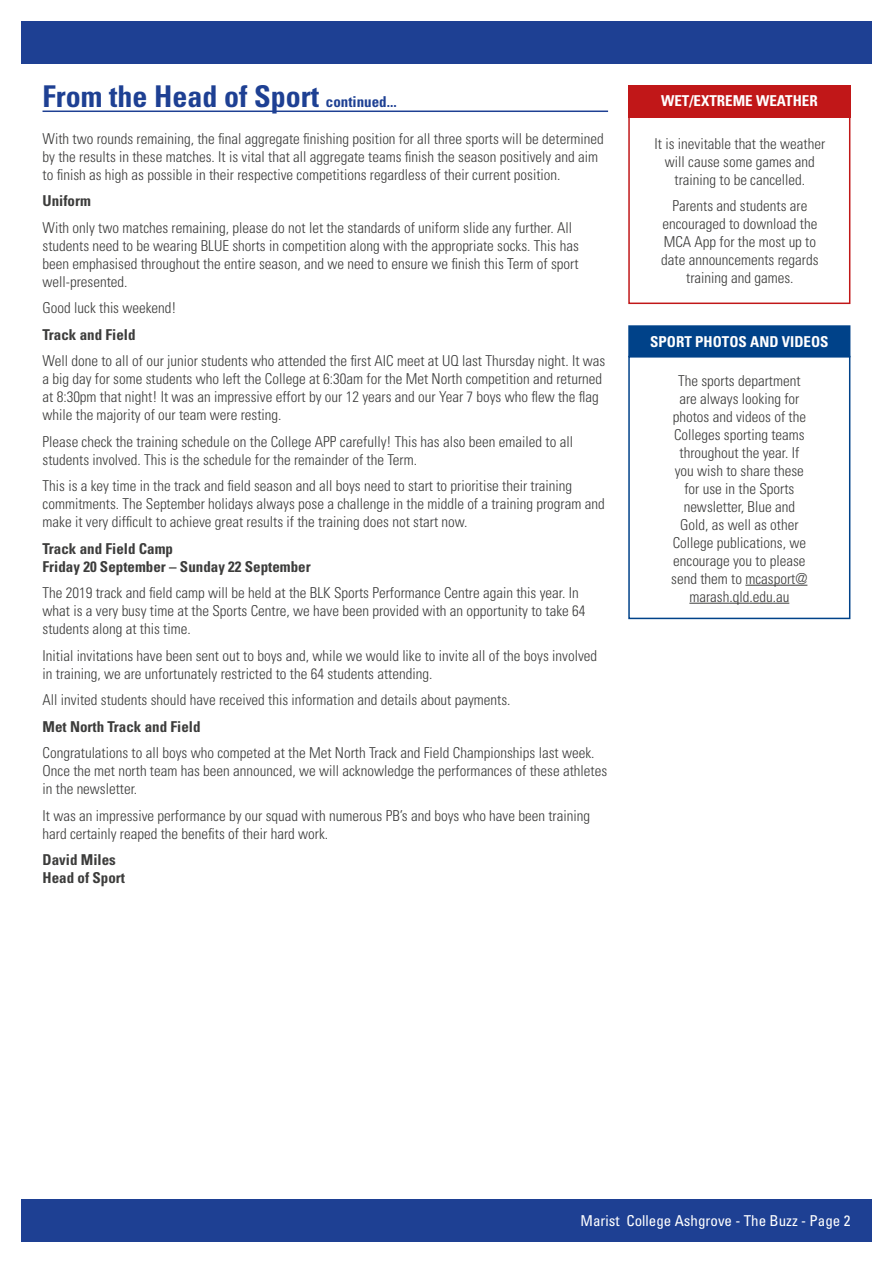
<style>
.page{position:relative;width:893px;height:1263px;background:#fff}
.page>*{position:absolute;margin:0;border:0;box-sizing:border-box;transform-origin:0 0}
.t1{font:700 condensed 30px "Univers LT Std";color:#1e4093}
.t2{font:300 condensed 15px/18px "Univers LT Std";color:#3c3c3b}
.t3{font:700 condensed 15px/18px "Univers LT Std";color:#3c3c3b}
.t4{font:700 condensed 15px "Univers LT Std";color:#fff}
.t5{font:condensed 15px "Univers LT Std";color:#fff}
.s1{font-size:15px}
</style>
<div class="page">
<div style="left:21px;top:1199px;width:851px;height:43px;background:#1e4093"></div>
<div style="left:21px;top:21px;width:851px;height:43px;background:#1e4093"></div>
<div style="left:628px;top:116px;width:222px;height:188px;border:2px solid #c11718"></div>
<div style="left:628px;top:85px;width:222px;height:32px;background:#c11718"></div>
<div style="left:628px;top:356px;width:222px;height:263px;border:2px solid #004289"></div>
<div style="left:629px;top:326px;width:221px;height:31px;background:#004289"></div>
<div style="left:628px;top:325px;width:222px;height:32px;border:2px solid #004289"></div>
<hr style="left:745px;top:585px;width:62px;height:1px;background:#3c3c3b">
<hr style="left:689px;top:603px;width:100px;height:1px;background:#3c3c3b">
<hr style="left:43px;top:111px;width:565px;height:1px;background:#1e4093">
<h1 class="t1" style="left:43px;top:78px;width:356px">From the Head of Sport <span class="s1">continued...</span></h1>
<p class="t2" style="left:43px;top:129px;width:563px">With two rounds remaining, the final aggregate finishing position for all three sports will be determined by the results in these matches. It is vital that all aggregate teams finish the season positively and aim to finish as high as possible in their respective competitions regardless of their current position.</p>
<p class="t3" style="left:43px;top:192px;width:50px">Uniform</p>
<p class="t2" style="left:43px;top:218px;width:538px">With only two matches remaining, please do not let the standards of uniform slide any further. All students need to be wearing BLUE shorts in competition along with the appropriate socks. This has been emphasised throughout the entire season, and we need to ensure we finish this Term of sport well-presented.</p>
<p class="t2" style="left:43px;top:299px;width:136px">Good luck this weekend!</p>
<p class="t3" style="left:43px;top:325px;width:95px">Track and Field</p>
<p class="t2" style="left:43px;top:352px;width:564px">Well done to all of our junior students who attended the first AIC meet at UQ last Thursday night. It was a big day for some students who left the College at 6:30am for the Met North competition and returned at 8:30pm that night! It was an impressive effort by our 12 years and our Year 7 boys who flew the flag while the majority of our team were resting.</p>
<p class="t2" style="left:43px;top:432px;width:532px">Please check the training schedule on the College APP carefully! This has also been emailed to all students involved. This is the schedule for the remainder of the Term.</p>
<p class="t2" style="left:43px;top:477px;width:564px">This is a key time in the track and field season and all boys need to start to prioritise their training commitments. The September holidays always pose a challenge in the middle of a training program and make it very difficult to achieve great results if the training does not start now.</p>
<p class="t3" style="left:43px;top:539px;width:270px">Track and Field Camp<br>Friday 20 September – Sunday 22 September</p>
<p class="t2" style="left:43px;top:584px;width:545px">The 2019 track and field camp will be held at the BLK Sports Performance Centre again this year. In what is a very busy time at the Sports Centre, we have been provided with an opportunity to take 64 students along at this time.</p>
<p class="t2" style="left:43px;top:647px;width:556px">Initial invitations have been sent out to boys and, while we would like to invite all of the boys involved in training, we are unfortunately restricted to the 64 students attending.</p>
<p class="t2" style="left:43px;top:691px;width:470px">All invited students should have received this information and details about payments.</p>
<p class="t3" style="left:43px;top:717px;width:160px">Met North Track and Field</p>
<p class="t2" style="left:43px;top:744px;width:566px">Congratulations to all boys who competed at the Met North Track and Field Championships last week.<br>Once the met north team has been announced, we will acknowledge the performances of these athletes in the newsletter.</p>
<p class="t2" style="left:43px;top:807px;width:549px">It was an impressive performance by our squad with numerous PB’s and boys who have been training hard certainly reaped the benefits of their hard work.</p>
<p class="t3" style="left:43px;top:851px;width:84px">David Miles<br>Head of Sport</p>
<p class="t4" style="left:661px;top:92px;width:158px">WET/EXTREME WEATHER</p>
<p class="t2" style="left:654px;top:134px;width:172px;text-align:center">It is inevitable that the weather will cause some games and training to be cancelled.</p>
<p class="t2" style="left:661px;top:197px;width:159px;text-align:center">Parents and students are encouraged to download the<br>MCA App for the most up to date announcements regards training and games.</p>
<p class="t4" style="left:650px;top:332px;width:180px">SPORT PHOTOS AND VIDEOS</p>
<p class="t2" style="left:671px;top:371px;width:138px;text-align:center">The sports department are always looking for photos and videos of the<br>Colleges sporting teams throughout the year. If you wish to share these for use in the Sports newsletter, Blue and<br>Gold, as well as other<br>College publications, we encourage you to please send them to mcasport@ marash.qld.edu.au</p>
<p class="t5" style="left:580px;top:1211px;width:271px">Marist College Ashgrove - The Buzz - Page 2</p>
</div>
